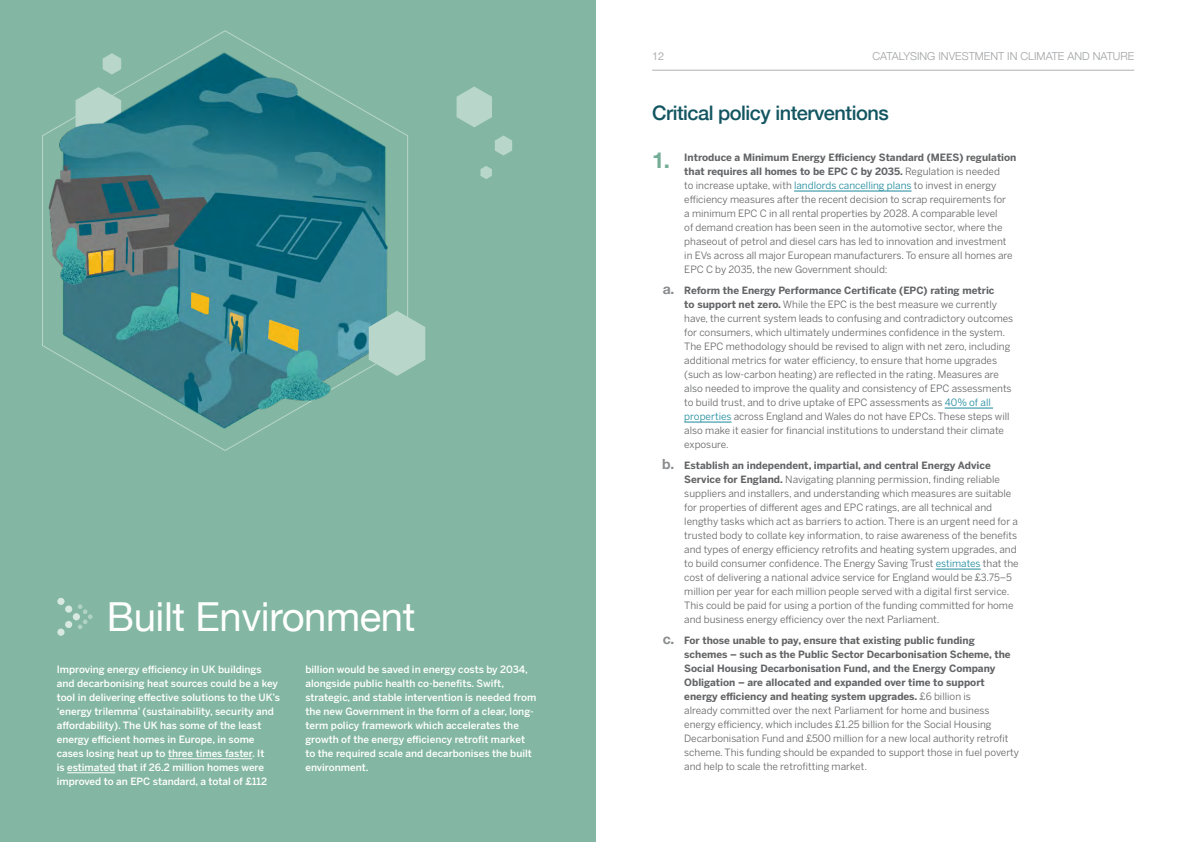
<style>
.page{position:relative;width:1191px;height:842px;background:#fff}
.page>*{position:absolute;margin:0;border:0;box-sizing:border-box;transform-origin:0 0}
.t1{font:40px "Helvetica Neue";letter-spacing:-.01em;color:#fff}
.t2{font:500 20px "Helvetica Neue";letter-spacing:-.025em;color:#125561}
.t3{font:300 11px "Helvetica Neue";color:#9fa1a4}
.t4{font:11px "Helvetica Neue";color:#aeb0b2}
.t5{font:10px/14px "Benton Sans";color:#636466}
.t6{font:500 10px/14px "Benton Sans";color:#fff}
.s1{font-family:"Helvetica Neue";font-weight:700;font-size:22px;color:#74ae97}
.s2{font-weight:700}
.s3{color:#1c899c}
.s4{font-family:"Helvetica Neue";font-weight:700;font-size:14px;color:#8a8c8e}
</style>
<div class="page">
<div style="left:0;top:0;width:595px;height:842px;background:#83b7a3"></div>
<hr style="left:652px;top:70px;width:482px;height:1px;background:#aeb0b2">
<hr style="left:794px;top:191px;width:117px;height:1px;background:#1c899c">
<hr style="left:944px;top:408px;width:49px;height:1px;background:#1c899c">
<hr style="left:684px;top:422px;width:47px;height:1px;background:#1c899c">
<hr style="left:935px;top:569px;width:45px;height:1px;background:#1c899c">
<hr style="left:168px;top:758px;width:84px;height:1px;background:#fff">
<hr style="left:67px;top:772px;width:48px;height:1px;background:#fff">
<svg style="left:57px;top:598px;width:36px;height:38px"></svg>
<svg style="left:456px;top:86px;width:36px;height:41px"></svg>
<svg style="left:495px;top:136px;width:17px;height:20px"></svg>
<svg style="left:480px;top:166px;width:12px;height:13px"></svg>
<img style="left:44px;top:42px;width:356px;height:396px">
<svg style="left:369px;top:311px;width:56px;height:65px"></svg>
<h1 class="t1" style="left:107px;top:588px;width:310px">Built Environment</h1>
<p class="t6" style="left:57px;top:662px;width:225px">Improving energy efficiency in UK buildings and decarbonising heat sources could be a key tool in delivering effective solutions to the UK’s ‘energy trilemma’ (sustainability, security and affordability). The UK has some of the least energy efficient homes in Europe, in some cases losing heat up to three times faster. It<br>is estimated that if 26.2 million homes were improved to an EPC standard, a total of £112</p>
<p class="t6" style="left:305px;top:662px;width:232px">billion would be saved in energy costs by 2034, alongside public health co-benefits. Swift, strategic, and stable intervention is needed from the new Government in the form of a clear, long&shy;term policy framework which accelerates the growth of the energy efficiency retrofit market to the required scale and decarbonises the built environment.</p>
<p class="t4" style="left:652px;top:48px;width:14px">12</p>
<p class="t3" style="left:872px;top:47px;width:263px">CATALYSING INVESTMENT IN CLIMATE AND NATURE</p>
<h2 class="t2" style="left:652px;top:96px;width:238px">Critical policy interventions</h2>
<p class="t5" style="left:684px;top:150px;width:334px;text-indent:-32px"><span class="s1">1.</span> <span class="s2">Introduce a Minimum Energy Efficiency Standard (MEES) regulation that requires all homes to be EPC C by 2035.</span> Regulation is needed<br>to increase uptake, with <span class="s3">landlords cancelling plans</span> to invest in energy efficiency measures after the recent decision to scrap requirements for<br>a minimum EPC C in all rental properties by 2028. A comparable level<br>of demand creation has been seen in the automotive sector, where the phaseout of petrol and diesel cars has led to innovation and investment in EVs across all major European manufacturers. To ensure all homes are EPC C by 2035, the new Government should:</p>
<p class="t5" style="left:684px;top:283px;width:330px;text-indent:-22px"><span class="s4">a.</span> <span class="s2">Reform the Energy Performance Certificate (EPC) rating metric<br>to support net zero.</span> While the EPC is the best measure we currently have, the current system leads to confusing and contradictory outcomes for consumers, which ultimately undermines confidence in the system.<br>The EPC methodology should be revised to align with net zero, including additional metrics for water efficiency, to ensure that home upgrades (such as low-carbon heating) are reflected in the rating. Measures are also needed to improve the quality and consistency of EPC assessments to build trust, and to drive uptake of EPC assessments as <span class="s3">40% of all properties</span> across England and Wales do not have EPCs. These steps will also make it easier for financial institutions to understand their climate exposure.</p>
<p class="t5" style="left:684px;top:458px;width:336px;text-indent:-22px"><span class="s4">b.</span> <span class="s2">Establish an independent, impartial, and central Energy Advice Service for England.</span> Navigating planning permission, finding reliable suppliers and installers, and understanding which measures are suitable for properties of different ages and EPC ratings, are all technical and lengthy tasks which act as barriers to action. There is an urgent need for a trusted body to collate key information, to raise awareness of the benefits and types of energy efficiency retrofits and heating system upgrades, and to build consumer confidence. The Energy Saving Trust <span class="s3">estimates</span> that the cost of delivering a national advice service for England would be £3.75–5 million per year for each million people served with a digital first service.<br>This could be paid for using a portion of the funding committed for home and business energy efficiency over the next Parliament.</p>
<p class="t5" style="left:684px;top:633px;width:336px;text-indent:-22px"><span class="s4">c.</span> <span class="s2">For those unable to pay, ensure that existing public funding schemes – such as the Public Sector Decarbonisation Scheme, the Social Housing Decarbonisation Fund, and the Energy Company Obligation – are allocated and expanded over time to support energy efficiency and heating system upgrades.</span> £6 billion is<br>already committed over the next Parliament for home and business energy efficiency, which includes £1.25 billion for the Social Housing Decarbonisation Fund and £500 million for a new local authority retrofit scheme. This funding should be expanded to support those in fuel poverty and help to scale the retrofitting market.</p>
</div>
